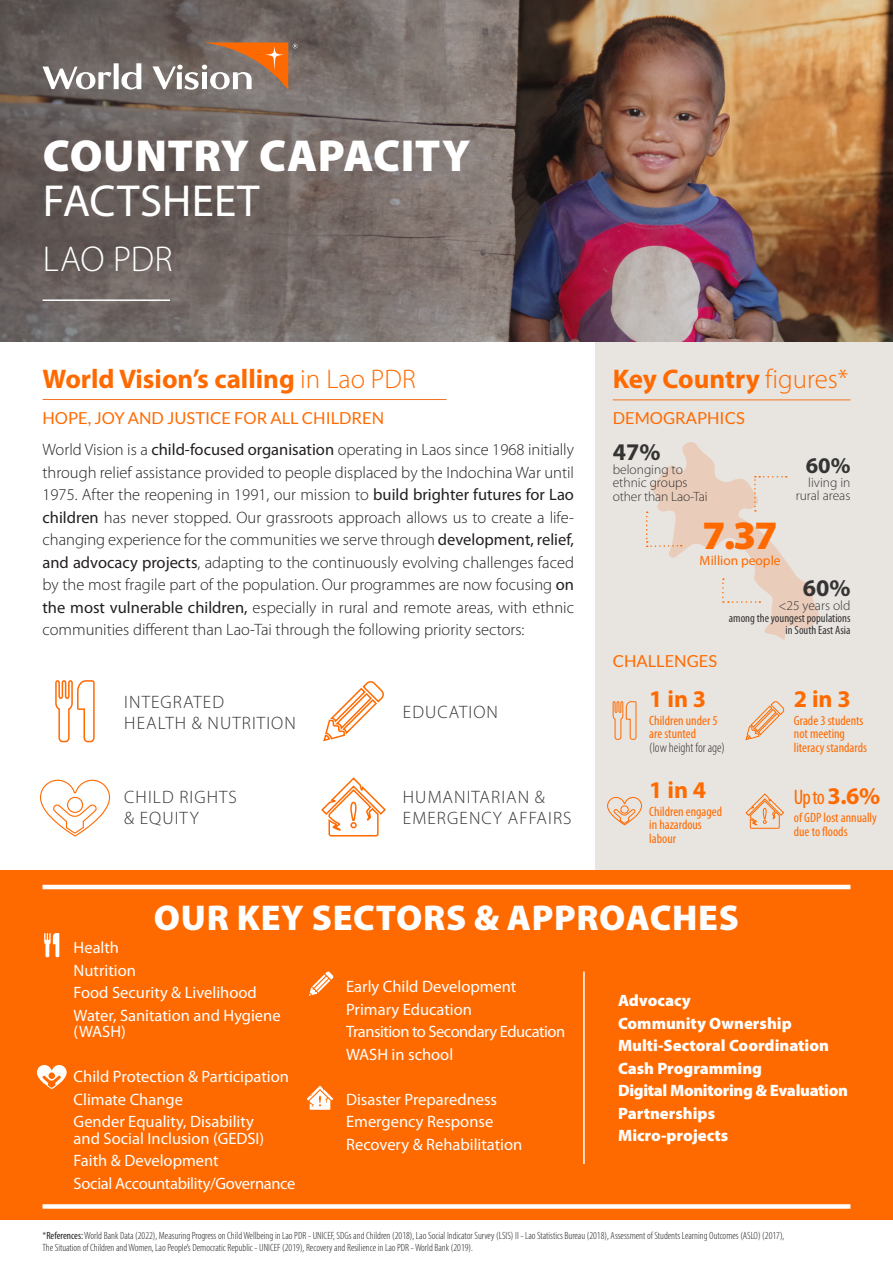
<style>
.page{position:relative;width:893px;height:1263px;background:#fff}
.page>*{position:absolute;margin:0;border:0;box-sizing:border-box;transform-origin:0 0}
.t1{font:900 45px/45px "Myriad Pro";letter-spacing:.005em;color:#fff}
.t2{font:900 40.5px "Myriad Pro";color:#ff6a00}
.t3{font:900 36px "Myriad Pro";letter-spacing:.02em;color:#fff}
.t4{font:300 36px "Myriad Pro";color:#fff}
.t5{font:700 27px "Myriad Pro";color:#ff6a00}
.t6{font:700 24px "Myriad Pro";color:#ff6a00}
.t7{font:700 24px "Myriad Pro";color:#343434}
.t8{font:700 22.5px "Myriad Pro";color:#343434}
.t9{font:condensed 21px "Myriad Pro";color:#ff6a00}
.Sector_copy_style{font:300 18px/21px "Myriad Pro";letter-spacing:.06em;color:#343434}
.t10{font:300 16.5px/22.5px "Myriad Pro";color:#231f20;text-align:justify}
.t11{font:16.5px/22.5px "Myriad Pro";color:#fff}
.t12{font:900 16.5px "Myriad Pro";color:#fff}
.t13{font:16.5px "Lato";color:#ff6a00}
.t14{font:16.5px "Myriad Pro";letter-spacing:-.02em;color:#fff}
.t15{font:16.5px "Myriad Pro";letter-spacing:-.03em;color:#fff}
.t16{font:900 16.5px "Myriad Pro";letter-spacing:-.02em;color:#fff}
.t17{font:condensed 13.5px/13.5px "Myriad Pro";color:#ff6a00}
.t18{font:300 13.5px/13.5px "Myriad Pro";color:#343434}
.t19{font:13.5px "Myriad Pro";color:#ff6a00}
.t20{font:condensed 12px/12px "Myriad Pro";color:#343434;text-align:right}
.t21{font:300 condensed 10.5px/12px "Myriad Pro";color:#231f20}
.s1{font-weight:400}
.s2{font-weight:300}
.s3{font-weight:300;color:#343434}
.s4{font-weight:700;font-stretch:normal;font-size:24px}
</style>
<div class="page">
<div style="left:595px;top:341px;width:298px;height:529px;background:#e8e4e0"></div>
<hr style="left:43px;top:399px;width:403px;height:1px;background:#f47323">
<img style="left:0;top:0;width:893px;height:341px">
<svg style="left:43px;top:43px;width:255px;height:47px;background:#968071"></svg>
<hr style="left:43px;top:299px;width:127px;height:2px;background:#fff">
<div style="left:0;top:870px;width:893px;height:350px;background:#ff6a00"></div>
<hr style="left:43px;top:885px;width:807px;height:4px;background:#fff">
<div style="left:43px;top:1204px;width:807px;height:5px;background:#fff"></div>
<hr style="left:613px;top:400px;width:237px;height:1px;background:#f47323">
<svg style="left:646px;top:442px;width:172px;height:198px"></svg>
<svg style="left:307px;top:1085px;width:26px;height:25px"></svg>
<svg style="left:37px;top:1065px;width:30px;height:24px"></svg>
<svg style="left:55px;top:680px;width:40px;height:63px"></svg>
<svg style="left:40px;top:779px;width:71px;height:58px"></svg>
<svg style="left:323px;top:681px;width:61px;height:61px"></svg>
<svg style="left:321px;top:777px;width:65px;height:60px"></svg>
<svg style="left:44px;top:933px;width:15px;height:24px"></svg>
<svg style="left:309px;top:971px;width:24px;height:25px"></svg>
<hr style="left:583px;top:971px;width:2px;height:193px;background:#fff">
<svg style="left:745px;top:701px;width:39px;height:40px"></svg>
<svg style="left:612px;top:701px;width:25px;height:39px"></svg>
<svg style="left:607px;top:797px;width:35px;height:28px"></svg>
<svg style="left:745px;top:793px;width:39px;height:36px"></svg>
<p class="t1" style="left:43px;top:132px;width:429px">COUNTRY CAPACITY<br><span class="s1">FACTSHEET</span></p>
<p class="t4" style="left:43px;top:238px;width:131px">LAO PDR</p>
<p class="t5" style="left:43px;top:361px;width:375px">World Vision’s calling <span class="s2">in Lao PDR</span></p>
<p class="t13" style="left:43px;top:409px;width:343px">HOPE, JOY AND JUSTICE FOR ALL CHILDREN</p>
<p class="t10" style="left:43px;top:438px;width:533px">World Vision is a <span class="s1">child-focused organisation</span> operating in Laos since 1968 initially through relief assistance provided to people displaced by the Indochina War until 1975. After the reopening in 1991, our mission to <span class="s1">build brighter futures for Lao children</span> has never stopped. Our grassroots approach allows us to create a life&shy;changing experience for the communities we serve through <span class="s1">development, relief, and advocacy projects</span>, adapting to the continuously evolving challenges faced by the most fragile part of the population. Our programmes are now focusing <span class="s1">on the most vulnerable children,</span> especially in rural and remote areas, with ethnic communities different than Lao-Tai through the following priority sectors:</p>
<p class="Sector_copy_style" style="left:124px;top:691px;width:101px">INTEGRATED</p>
<p class="Sector_copy_style" style="left:124px;top:712px;width:173px">HEALTH &amp; NUTRITION</p>
<p class="Sector_copy_style" style="left:124px;top:786px;width:114px">CHILD RIGHTS &amp; EQUITY</p>
<p class="Sector_copy_style" style="left:403px;top:701px;width:97px">EDUCATION</p>
<p class="Sector_copy_style" style="left:403px;top:786px;width:170px">HUMANITARIAN &amp;<br>EMERGENCY AFFAIRS</p>
<p class="t5" style="left:613px;top:361px;width:237px">Key Country <span class="s2">figures*</span></p>
<p class="t13" style="left:613px;top:409px;width:133px">DEMOGRAPHICS</p>
<p class="t7" style="left:613px;top:436px;width:49px">47%</p>
<p class="t18" style="left:613px;top:462px;width:96px">belonging to ethnic groups other than Lao-Tai</p>
<p class="t2" style="left:703px;top:508px;width:77px">7.37</p>
<p class="t19" style="left:700px;top:553px;width:82px">Million people</p>
<p class="t8" style="left:806px;top:451px;width:46px">60%</p>
<p class="t18" style="left:808px;top:475px;width:44px">living in</p>
<p class="t18" style="left:796px;top:489px;width:56px">rural areas</p>
<p class="t7" style="left:803px;top:573px;width:49px">60%</p>
<p class="t18" style="left:778px;top:598px;width:74px">&lt;25 years old</p>
<p class="t20" style="left:729px;top:612px;width:123px">among the youngest populations in South East Asia</p>
<p class="t13" style="left:613px;top:652px;width:106px">CHALLENGES</p>
<p class="t6" style="left:649px;top:683px;width:58px">1 in 3</p>
<p class="t17" style="left:649px;top:714px;width:77px">Children under 5 are stunted<br><span class="s3">(low height for age)</span></p>
<p class="t6" style="left:649px;top:774px;width:58px">1 in 4</p>
<p class="t17" style="left:649px;top:804px;width:74px">Children engaged in hazardous labour</p>
<p class="t6" style="left:794px;top:683px;width:58px">2 in 3</p>
<p class="t17" style="left:794px;top:714px;width:71px">Grade 3 students</p>
<p class="t17" style="left:794px;top:727px;width:75px">not meeting literacy standards</p>
<p class="t9" style="left:794px;top:785px;width:88px">Up to<span class="s4">3.6%</span></p>
<p class="t17" style="left:794px;top:811px;width:84px">of GDP lost annually</p>
<p class="t17" style="left:794px;top:824px;width:55px">due to floods</p>
<p class="t3" style="left:154px;top:894px;width:587px">OUR KEY SECTORS &amp; APPROACHES</p>
<p class="t11" style="left:74px;top:936px;width:47px">Health</p>
<p class="t11" style="left:74px;top:958px;width:64px">Nutrition</p>
<p class="t11" style="left:74px;top:981px;width:209px">Food Security &amp; Livelihood<br>Water, Sanitation and Hygiene</p>
<p class="t11" style="left:74px;top:1020px;width:54px">(WASH)</p>
<p class="t11" style="left:74px;top:1065px;width:217px">Child Protection &amp; Participation</p>
<p class="t11" style="left:74px;top:1087px;width:111px">Climate Change</p>
<p class="t11" style="left:74px;top:1113px;width:192px;line-height:16.5px">Gender Equality, Disability and Social Inclusion (GEDSI)</p>
<p class="t11" style="left:74px;top:1149px;width:146px">Faith &amp; Development</p>
<p class="t14" style="left:74px;top:1173px;width:223px">Social Accountability/Governance</p>
<p class="t11" style="left:346px;top:975px;width:172px">Early Child Development</p>
<p class="t11" style="left:346px;top:998px;width:127px">Primary Education</p>
<p class="t15" style="left:346px;top:1022px;width:221px">Transition to Secondary Education</p>
<p class="t11" style="left:346px;top:1043px;width:109px">WASH in school</p>
<p class="t11" style="left:346px;top:1088px;width:153px">Disaster Preparedness</p>
<p class="t11" style="left:346px;top:1110px;width:149px">Emergency Response</p>
<p class="t11" style="left:346px;top:1133px;width:178px">Recovery &amp; Rehabilitation</p>
<p class="t12" style="left:618px;top:990px;width:74px">Advocacy</p>
<p class="t12" style="left:618px;top:1012px;width:175px">Community Ownership</p>
<p class="t12" style="left:618px;top:1035px;width:213px">Multi-Sectoral Coordination</p>
<p class="t12" style="left:618px;top:1057px;width:146px">Cash Programming</p>
<p class="t16" style="left:618px;top:1080px;width:232px">Digital Monitoring &amp; Evaluation</p>
<p class="t12" style="left:618px;top:1102px;width:99px">Partnerships</p>
<p class="t12" style="left:618px;top:1125px;width:112px">Micro-projects</p>
<p class="t21" style="left:43px;top:1229px;width:743px">*<span class="s1">References:</span> World Bank Data (2022), Measuring Progress on Child Wellbeing in Lao PDR - UNICEF, SDGs and Children (2018), Lao Social Indicator Survey (LSIS) II - Lao Statistics Bureau (2018), Assessment of Students Learning Outcomes (ASLO) (2017),<br>The Situation of Children and Women, Lao People’s Democratic Republic - UNICEF (2019), Recovery and Resilience in Lao PDR - World Bank (2019).</p>
</div>
